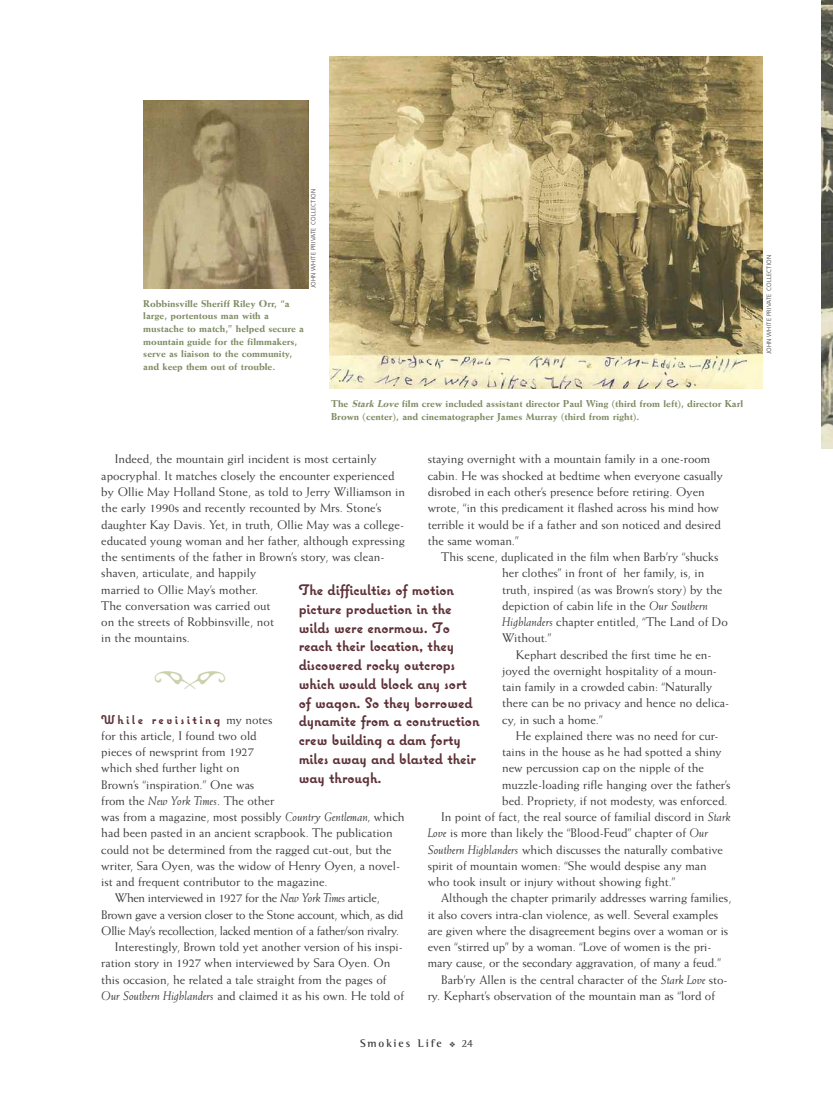
<style>
.page{position:relative;width:833px;height:1103px;background:#fff}
.page>*{position:absolute;margin:0;border:0;box-sizing:border-box;transform-origin:0 0}
.t1{font:37.5px "Type Embellishments One Let Plain";color:#c9d2ab}
.t2{font:700 15px/18.8px "Coquette";color:#5d3137}
.t3{font:12.5px/16.2px "Weiss";color:#393839}
.t4{font:12.5px "Weiss";letter-spacing:-.025em;color:#393839}
.t5{font:700 12.5px "Coquette";letter-spacing:.195em;color:#5d3137}
.t6{font:700 11.25px "Rotis Semi Serif";letter-spacing:.165em;color:#393839}
.t7{font:800 10px/12.5px "Weiss";color:#7e8b63}
.t8{font:300 6.25px "Frutiger";letter-spacing:.03em;color:#393839}
.s1{font-style:italic}
.s2{font-weight:400}
.s3{font-family:"Weiss";font-weight:400;color:#393839}
</style>
<div class="page">
<img style="left:329px;top:57px;width:433px;height:331px">
<img style="left:821px;top:0;width:11px;height:448px">
<img style="left:143px;top:100px;width:165px;height:188px">
<p class="t8" style="left:311px;top:288px;width:101px;rotate:-90deg">JOHN WHITE PRIVATE COLLECTION</p>
<p class="t7" style="left:143px;top:298px;width:162px">Robbinsville Sheriff Riley Orr, “a large, portentous man with a mustache to match,” helped secure a mountain guide for the filmmakers, serve as liaison to the community, and keep them out of trouble.</p>
<p class="t7" style="left:331px;top:398px;width:413px">The <span class="s1">Stark Love</span> film crew included assistant director Paul Wing (third from left), director Karl<br>Brown (center), and cinematographer James Murray (third from right).</p>
<p class="t3" style="left:101px;top:452px;width:305px;text-indent:14px">Indeed, the mountain girl incident is most certainly apocryphal. It matches closely the encounter experienced by Ollie May Holland Stone, as told to Jerry Williamson in the early 1990s and recently recounted by Mrs. Stone’s daughter Kay Davis. Yet, in truth, Ollie May was a college&shy;educated young woman and her father, although expressing the sentiments of the father in Brown’s story, was clean&shy;shaven, articulate, and happily<br>married to Ollie May’s mother.<br>The conversation was carried out<br>on the streets of Robbinsville, not<br>in the mountains.</p>
<p class="t3" style="left:427px;top:452px;width:297px">staying overnight with a mountain family in a one-room cabin. He was shocked at bedtime when everyone casually disrobed in each other’s presence before retiring. Oyen wrote, “in this predicament it flashed across his mind how terrible it would be if a father and son noticed and desired the same woman.”</p>
<p class="t3" style="left:502px;top:549px;width:227px;text-indent:-61px">This scene, duplicated in the film when Barb’ry “shucks her clothes” in front of her family, is, in truth, inspired (as was Brown’s story) by the depiction of cabin life in the <span class="s1">Our Southern Highlanders</span> chapter entitled, “The Land of Do Without.”</p>
<p class="t3" style="left:502px;top:647px;width:229px;text-indent:14px">Kephart described the first time he en&shy;joyed the overnight hospitality of a moun&shy;tain family in a crowded cabin: “Naturally there can be no privacy and hence no delica&shy;cy, in such a home.”</p>
<p class="t3" style="left:515px;top:728px;width:204px">He explained there was no need for cur-</p>
<p class="t3" style="left:502px;top:744px;width:221px">tains in the house as he had spotted a shiny</p>
<p class="t3" style="left:502px;top:761px;width:203px">new percussion cap on the nipple of the</p>
<p class="t3" style="left:502px;top:777px;width:230px">muzzle-loading rifle hanging over the father’s</p>
<p class="t3" style="left:502px;top:793px;width:227px">bed. Propriety, if not modesty, was enforced.</p>
<p class="t3" style="left:441px;top:809px;width:291px">In point of fact, the real source of familial discord in <span class="s1">Stark</span></p>
<p class="t3" style="left:427px;top:826px;width:282px"><span class="s1">Love</span> is more than likely the “Blood-Feud” chapter of <span class="s1">Our</span></p>
<p class="t3" style="left:427px;top:842px;width:297px"><span class="s1">Southern Highlanders</span> which discusses the naturally combative</p>
<p class="t3" style="left:427px;top:858px;width:280px">spirit of mountain women: “She would despise any man</p>
<p class="t3" style="left:427px;top:874px;width:249px">who took insult or injury without showing fight.”</p>
<p class="t3" style="left:441px;top:891px;width:292px">Although the chapter primarily addresses warring families,</p>
<p class="t3" style="left:427px;top:907px;width:292px">it also covers intra-clan violence, as well. Several examples</p>
<p class="t3" style="left:427px;top:923px;width:302px">are given where the disagreement begins over a woman or is</p>
<p class="t3" style="left:427px;top:939px;width:285px">even “stirred up” by a woman. “Love of women is the pri-</p>
<p class="t3" style="left:427px;top:956px;width:295px">mary cause, or the secondary aggravation, of many a feud.”</p>
<p class="t3" style="left:441px;top:972px;width:288px">Barb’ry Allen is the central character of the <span class="s1">Stark Love</span> sto-</p>
<p class="t3" style="left:427px;top:988px;width:289px">ry. Kephart’s observation of the mountain man as “lord of</p>
<p class="t6" style="left:360px;top:1039px;width:114px">Smokies Life ❖ <span class="s2">24</span></p>
<p class="t2" style="left:299px;top:582px;width:182px">The difficulties of motion picture production in the wilds were enormous. To reach their location, they discovered rocky outcrops which would block any sort of wagon. So they borrowed dynamite from a construction crew building a dam forty miles away and blasted their way through.</p>
<h1 class="t1" style="left:153px;top:658px;width:75px">f</h1>
<p class="t5" style="left:101px;top:714px;width:173px">While revisiting <span class="s3">mynotes</span></p>
<p class="t3" style="left:101px;top:728px;width:157px">for this article, I found two old</p>
<p class="t3" style="left:101px;top:744px;width:154px">pieces of newsprint from 1927</p>
<p class="t3" style="left:101px;top:761px;width:140px">which shed further light on</p>
<p class="t3" style="left:101px;top:777px;width:154px">Brown’s “inspiration.” One was</p>
<p class="t3" style="left:101px;top:793px;width:174px">from the <span class="s1">New York Times</span>. The other</p>
<p class="t3" style="left:101px;top:809px;width:305px">was from a magazine, most possibly <span class="s1">Country Gentleman,</span> which</p>
<p class="t3" style="left:101px;top:826px;width:293px">had been pasted in an ancient scrapbook. The publication</p>
<p class="t3" style="left:101px;top:842px;width:292px">could not be determined from the ragged cut-out, but the</p>
<p class="t3" style="left:101px;top:858px;width:300px">writer, Sara Oyen, was the widow of Henry Oyen, a novel-</p>
<p class="t3" style="left:101px;top:874px;width:228px">ist and frequent contributor to the magazine.</p>
<p class="t4" style="left:115px;top:893px;width:266px">When interviewed in 1927 for the <span class="s1">New York Times</span> article,</p>
<p class="t4" style="left:101px;top:909px;width:303px">Brown gave a version closer to the Stone account, which, as did</p>
<p class="t4" style="left:101px;top:926px;width:299px">Ollie May’s recollection, lacked mention of a father/son rivalry.</p>
<p class="t3" style="left:115px;top:939px;width:290px">Interestingly, Brown told yet another version of his inspi-</p>
<p class="t3" style="left:101px;top:956px;width:290px">ration story in 1927 when interviewed by Sara Oyen. On</p>
<p class="t3" style="left:101px;top:972px;width:287px">this occasion, he related a tale straight from the pages of</p>
<p class="t3" style="left:101px;top:988px;width:304px"><span class="s1">Our Southern Highlanders</span> and claimed it as his own. He told of</p>
<p class="t8" style="left:766px;top:354px;width:101px;rotate:-90deg">JOHN WHITE PRIVATE COLLECTION</p>
</div>
